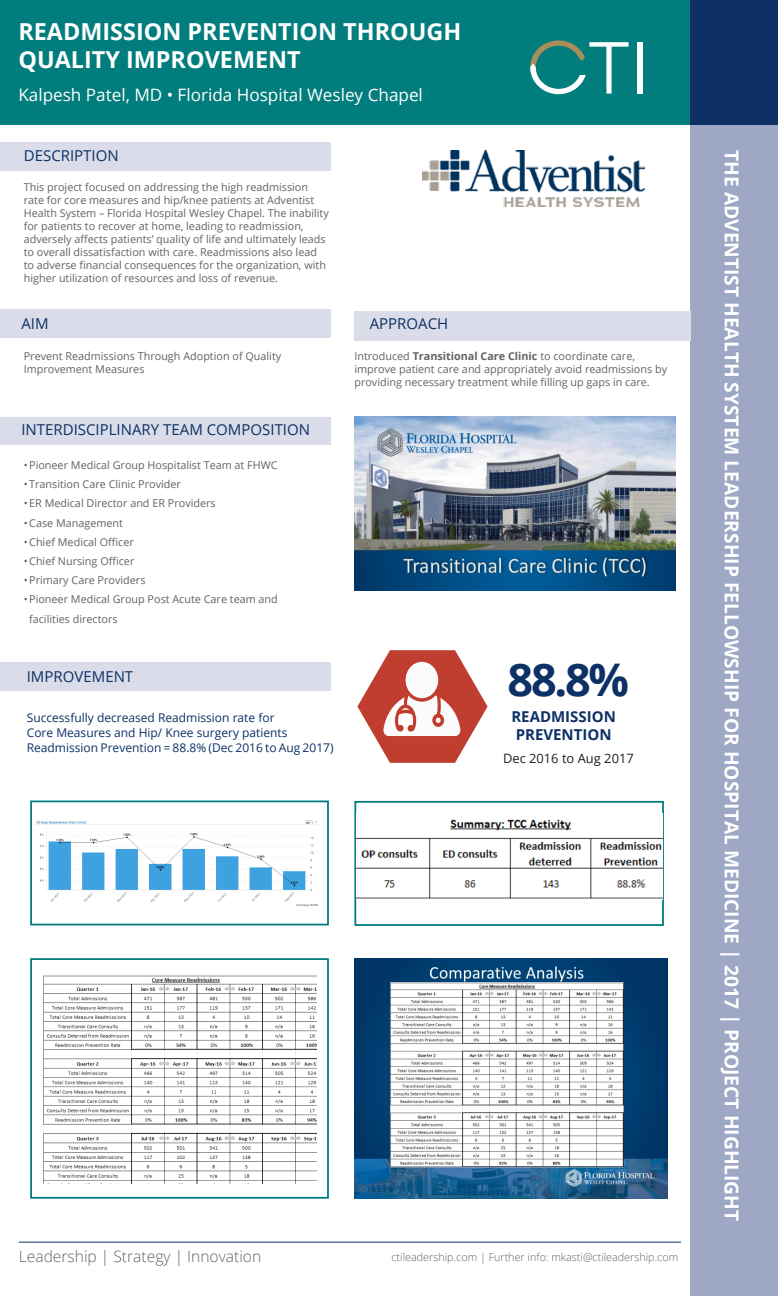
<style>
.page{position:relative;width:778px;height:1296px;background:#fff}
.page>*{position:absolute;margin:0;border:0;box-sizing:border-box;transform-origin:0 0}
.t1{font:700 45px "Open Sans";color:#0d3165}
.t2{font:700 23.4px "Open Sans";color:#fff}
.t3{font:700 19.2px "Open Sans";color:#fff}
.t4{font:17.1px "Open Sans";color:#fff}
.t5{font:300 15.6px "Open Sans";color:#636366}
.t6{font:15px "Open Sans";color:#0d3165}
.t7{font:700 15px "Open Sans";color:#0d3165}
.t8{font:12.9px "Open Sans";color:#231f20}
.t9{font:12px "Open Sans";color:#0d3165}
.t10{font:10.8px/13px "Open Sans";color:#636366}
.t11{font:300 10.8px "Open Sans";color:#636366}
.s1{font-weight:700}
</style>
<div class="page">
<div style="left:354px;top:801px;width:310px;height:125px;border:2px solid #007d7c"></div>
<div style="left:0;top:663px;width:330px;height:28px;background:#dadde9"></div>
<img style="left:422px;top:150px;width:222px;height:57px">
<div style="left:0;top:417px;width:330px;height:27px;background:#dadde9"></div>
<div style="left:0;top:310px;width:330px;height:28px;background:#dadde9"></div>
<div style="left:0;top:143px;width:330px;height:28px;background:#dadde9"></div>
<div style="left:0;top:0;width:778px;height:124px;background:#007d7c"></div>
<div style="left:690px;top:124px;width:88px;height:1172px;background:#9ea7c4"></div>
<div style="left:690px;top:0;width:88px;height:124px;background:#0d3165"></div>
<hr style="left:19px;top:1242px;width:662px;height:1px;background:#0d3165">
<div style="left:30px;top:801px;width:299px;height:124px;border:2px solid #007d7c"></div>
<svg style="left:357px;top:650px;width:130px;height:113px"></svg>
<img style="left:36px;top:820px;width:282px;height:87px">
<div style="left:637px;top:42px;width:5px;height:52px;background:#fff"></div>
<svg style="left:530px;top:40px;width:98px;height:54px"></svg>
<div style="left:354px;top:311px;width:336px;height:30px;background:#dadde9"></div>
<img style="left:354px;top:417px;width:321px;height:174px">
<img style="left:354px;top:958px;width:313px;height:241px">
<img style="left:357px;top:813px;width:305px;height:86px">
<img style="left:44px;top:975px;width:273px;height:209px">
<div style="left:30px;top:958px;width:299px;height:241px;border:2px solid #007d7c"></div>
<p class="t2" style="left:18px;top:14px;width:444px">READMISSION PREVENTION THROUGH</p>
<p class="t2" style="left:18px;top:43px;width:284px">QUALITY IMPROVEMENT</p>
<p class="t4" style="left:18px;top:83px;width:406px">Kalpesh Patel, MD • Florida Hospital Wesley Chapel</p>
<p class="t6" style="left:24px;top:146px;width:96px">DESCRIPTION</p>
<p class="t10" style="left:24px;top:181px;width:306px">This project focused on addressing the high readmission rate for core measures and hip/knee patients at Adventist Health System – Florida Hospital Wesley Chapel. The inability for patients to recover at home, leading to readmission, adversely affects patients’ quality of life and ultimately leads to overall dissatisfaction with care. Readmissions also lead to adverse financial consequences for the organization, with higher utilization of resources and loss of revenue.</p>
<p class="t6" style="left:21px;top:313px;width:29px">AIM</p>
<p class="t10" style="left:24px;top:349px;width:259px">Prevent Readmissions Through Adoption of Quality<br>Improvement Measures</p>
<p class="t6" style="left:21px;top:420px;width:290px">INTERDISCIPLINARY TEAM COMPOSITION</p>
<p class="t10" style="left:24px;top:458px;width:255px">•Pioneer Medical Group Hospitalist Team at FHWC</p>
<p class="t10" style="left:24px;top:478px;width:159px">•Transition Care Clinic Provider</p>
<p class="t10" style="left:24px;top:497px;width:193px">•ER Medical Director and ER Providers</p>
<p class="t10" style="left:24px;top:516px;width:101px">•Case Management</p>
<p class="t10" style="left:24px;top:535px;width:112px">•Chief Medical Officer</p>
<p class="t10" style="left:24px;top:554px;width:112px">•Chief Nursing Officer</p>
<p class="t10" style="left:24px;top:574px;width:123px">•Primary Care Providers</p>
<p class="t10" style="left:29px;top:590px;width:250px;line-height:19.2px;text-indent:-5px">•Pioneer Medical Group Post Acute Care team and facilities directors</p>
<p class="t6" style="left:27px;top:667px;width:108px">IMPROVEMENT</p>
<p class="t9" style="left:27px;top:709px;width:249px">Successfully decreased Readmission rate for</p>
<p class="t9" style="left:27px;top:724px;width:262px">Core Measures and Hip/ Knee surgery patients</p>
<p class="t9" style="left:27px;top:740px;width:308px">Readmission Prevention = 88.8% (Dec 2016 to Aug 2017)</p>
<p class="t6" style="left:370px;top:313px;width:80px">APPROACH</p>
<p class="t10" style="left:354px;top:349px;width:314px">Introduced <span class="s1">Transitional Care Clinic</span> to coordinate care, improve patient care and appropriately avoid readmissions by providing necessary treatment while filling up gaps in care.</p>
<p class="t1" style="left:507px;top:648px;width:123px">88.8%</p>
<p class="t7" style="left:511px;top:706px;width:106px">READMISSION</p>
<p class="t7" style="left:515px;top:724px;width:97px">PREVENTION</p>
<p class="t8" style="left:503px;top:749px;width:132px">Dec 2016 to Aug 2017</p>
<p class="t5" style="left:19px;top:1246px;width:244px">Leadership | Strategy | Innovation</p>
<p class="t11" style="left:391px;top:1250px;width:288px">ctileadership.com | Further info: mkasti@ctileadership.com</p>
<p class="t3" style="left:745px;top:150px;width:1073px;rotate:90deg">THE ADVENTIST HEALTH SYSTEM LEADERSHIP FELLOWSHIP FOR HOSPITAL MEDICINE | 2017 | PROJECT HIGHLIGHT</p>
</div>
